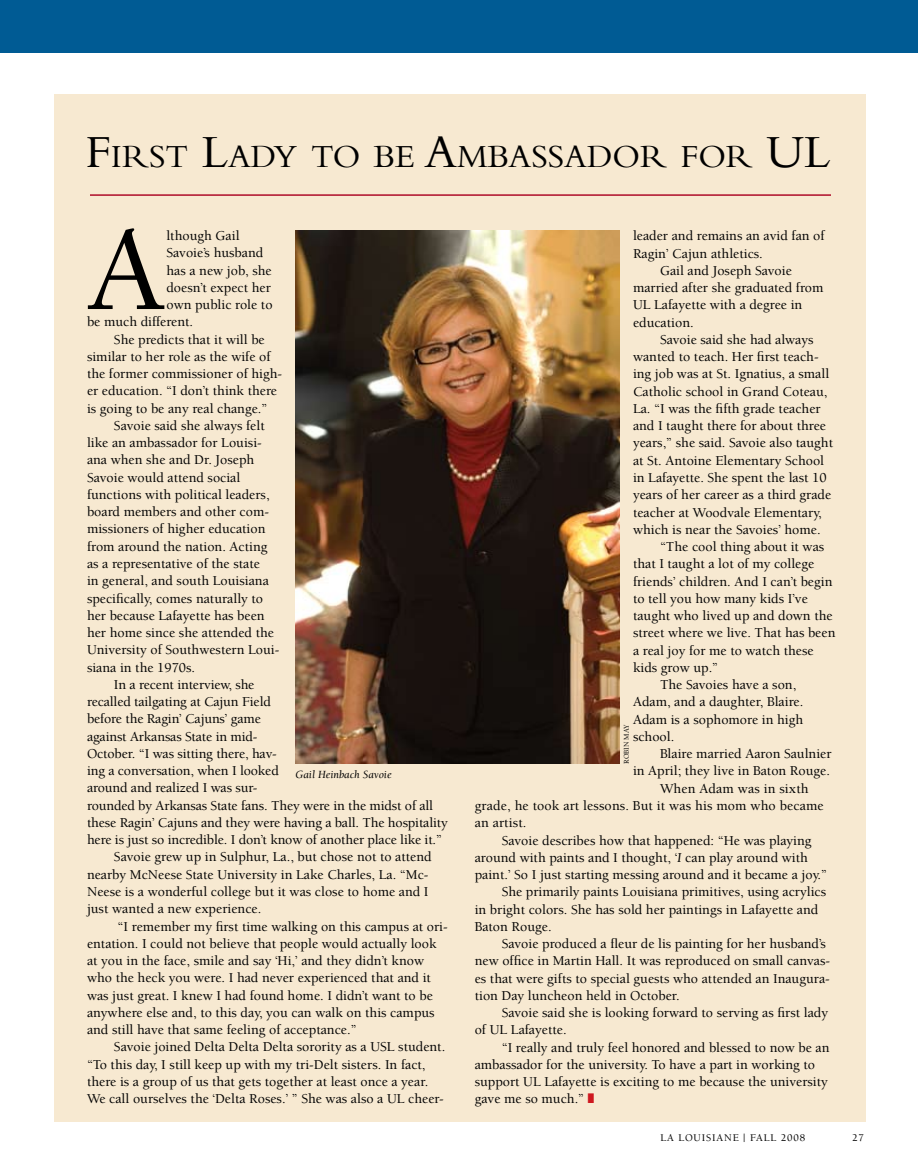
<style>
.page{position:relative;width:918px;height:1175px;background:#fff}
.page>*{position:absolute;margin:0;border:0;box-sizing:border-box;transform-origin:0 0}
.t1{font:500 122.55px "Berkeley";color:#000}
.t2{font:33.6px "Bembo";color:#000}
.t3{font:500 13.95px "Berkeley";color:#000}
.t4{font:italic 11.25px "Berkeley";color:#000}
.t5{font:500 10.5px "Berkeley";letter-spacing:.08em;color:#000}
.t6{font:500 7.5px "Berkeley";color:#000}
.s1{font-size:48px}
.s2{font-weight:400;font-style:italic}
.s3{color:#ce181f}
</style>
<div class="page">
<div style="left:0;top:0;width:918px;height:53px;background:#005b94"></div>
<div style="left:54px;top:94px;width:811px;height:1028px;background:#f7e9d1"></div>
<hr style="left:90px;top:194px;width:741px;height:2px;background:#af0c29">
<img style="left:296px;top:231px;width:324px;height:533px">
<h2 class="t2" style="left:86px;top:137px;width:714px"><span class="s1">F</span>IRST <span class="s1">L</span>ADY TO BE <span class="s1">A</span>MBASSADOR FOR <span class="s1">UL</span></h2>
<h1 class="t1" style="left:87px;top:206px;width:81px">A</h1>
<p class="t3" style="left:166px;top:228px;width:75px">lthough Gail</p>
<p class="t3" style="left:166px;top:245px;width:98px">Savoie’s husband</p>
<p class="t3" style="left:166px;top:263px;width:107px">has a new job, she</p>
<p class="t3" style="left:166px;top:280px;width:106px">doesn’t expect her</p>
<p class="t3" style="left:166px;top:297px;width:108px">own public role to</p>
<p class="t3" style="left:87px;top:314px;width:108px">be much different.</p>
<p class="t3" style="left:114px;top:332px;width:152px">She predicts that it will be</p>
<p class="t3" style="left:87px;top:349px;width:185px">similar to her role as the wife of</p>
<p class="t3" style="left:87px;top:366px;width:197px">the former commissioner of high-</p>
<p class="t3" style="left:87px;top:383px;width:192px">er education. “I don’t think there</p>
<p class="t3" style="left:87px;top:401px;width:182px">is going to be any real change.”</p>
<p class="t3" style="left:114px;top:418px;width:152px">Savoie said she always felt</p>
<p class="t3" style="left:87px;top:435px;width:176px">like an ambassador for Louisi-</p>
<p class="t3" style="left:87px;top:452px;width:169px">ana when she and Dr. Joseph</p>
<p class="t3" style="left:87px;top:470px;width:155px">Savoie would attend social</p>
<p class="t3" style="left:87px;top:487px;width:184px">functions with political leaders,</p>
<p class="t3" style="left:87px;top:504px;width:184px">board members and other com-</p>
<p class="t3" style="left:87px;top:522px;width:180px">missioners of higher education</p>
<p class="t3" style="left:87px;top:539px;width:182px">from around the nation. Acting</p>
<p class="t3" style="left:87px;top:556px;width:174px">as a representative of the state</p>
<p class="t3" style="left:87px;top:573px;width:183px">in general, and south Louisiana</p>
<p class="t3" style="left:87px;top:591px;width:178px">specifically, comes naturally to</p>
<p class="t3" style="left:87px;top:608px;width:179px">her because Lafayette has been</p>
<p class="t3" style="left:87px;top:625px;width:189px">her home since she attended the</p>
<p class="t3" style="left:87px;top:642px;width:194px">University of Southwestern Loui-</p>
<p class="t3" style="left:87px;top:660px;width:110px">siana in the 1970s.</p>
<p class="t3" style="left:114px;top:677px;width:142px">In a recent interview, she</p>
<p class="t3" style="left:87px;top:694px;width:185px">recalled tailgating at Cajun Field</p>
<p class="t3" style="left:87px;top:711px;width:175px">before the Ragin’ Cajuns’ game</p>
<p class="t3" style="left:87px;top:729px;width:172px">against Arkansas State in mid-</p>
<p class="t3" style="left:87px;top:746px;width:191px">October. “I was sitting there, hav-</p>
<p class="t3" style="left:87px;top:763px;width:193px">ing a conversation, when I looked</p>
<p class="t3" style="left:87px;top:780px;width:172px">around and realized I was sur-</p>
<p class="t3" style="left:87px;top:798px;width:348px">rounded by Arkansas State fans. They were in the midst of all</p>
<p class="t3" style="left:87px;top:815px;width:362px">these Ragin’ Cajuns and they were having a ball. The hospitality</p>
<p class="t3" style="left:87px;top:832px;width:357px">here is just so incredible. I don’t know of another place like it.”</p>
<p class="t3" style="left:114px;top:849px;width:319px">Savoie grew up in Sulphur, La., but chose not to attend</p>
<p class="t3" style="left:87px;top:867px;width:343px">nearby McNeese State University in Lake Charles, La. “Mc-</p>
<p class="t3" style="left:87px;top:884px;width:343px">Neese is a wonderful college but it was close to home and I</p>
<p class="t3" style="left:87px;top:901px;width:176px">just wanted a new experience.</p>
<p class="t3" style="left:118px;top:918px;width:332px">“I remember my first time walking on this campus at ori-</p>
<p class="t3" style="left:87px;top:936px;width:351px">entation. I could not believe that people would actually look</p>
<p class="t3" style="left:87px;top:953px;width:339px">at you in the face, smile and say ‘Hi,’ and they didn’t know</p>
<p class="t3" style="left:87px;top:970px;width:345px">who the heck you were. I had never experienced that and it</p>
<p class="t3" style="left:87px;top:987px;width:347px">was just great. I knew I had found home. I didn’t want to be</p>
<p class="t3" style="left:87px;top:1005px;width:349px">anywhere else and, to this day, you can walk on this campus</p>
<p class="t3" style="left:87px;top:1022px;width:271px">and still have that same feeling of acceptance.”</p>
<p class="t3" style="left:114px;top:1039px;width:333px">Savoie joined Delta Delta Delta sorority as a USL student.</p>
<p class="t3" style="left:87px;top:1056px;width:340px">“To this day, I still keep up with my tri-Delt sisters. In fact,</p>
<p class="t3" style="left:87px;top:1074px;width:343px">there is a group of us that gets together at least once a year.</p>
<p class="t3" style="left:87px;top:1091px;width:358px">We call ourselves the ‘Delta Roses.’ ” She was also a UL cheer-</p>
<p class="t4" style="left:296px;top:768px;width:98px">Gail Heinbach Savoie</p>
<p class="t3" style="left:633px;top:228px;width:193px">leader and remains an avid fan of</p>
<p class="t3" style="left:633px;top:246px;width:131px">Ragin’ Cajun athletics.</p>
<p class="t3" style="left:660px;top:263px;width:133px">Gail and Joseph Savoie</p>
<p class="t3" style="left:633px;top:280px;width:192px">married after she graduated from</p>
<p class="t3" style="left:633px;top:297px;width:171px">UL Lafayette with a degree in</p>
<p class="t3" style="left:633px;top:315px;width:62px">education.</p>
<p class="t3" style="left:660px;top:332px;width:155px">Savoie said she had always</p>
<p class="t3" style="left:633px;top:349px;width:187px">wanted to teach. Her first teach-</p>
<p class="t3" style="left:633px;top:367px;width:198px">ing job was at St. Ignatius, a small</p>
<p class="t3" style="left:633px;top:384px;width:196px">Catholic school in Grand Coteau,</p>
<p class="t3" style="left:633px;top:401px;width:189px">La. “I was the fifth grade teacher</p>
<p class="t3" style="left:633px;top:418px;width:195px">and I taught there for about three</p>
<p class="t3" style="left:633px;top:436px;width:202px">years,” she said. Savoie also taught</p>
<p class="t3" style="left:633px;top:453px;width:193px">at St. Antoine Elementary School</p>
<p class="t3" style="left:633px;top:470px;width:195px">in Lafayette. She spent the last 10</p>
<p class="t3" style="left:633px;top:487px;width:200px">years of her career as a third grade</p>
<p class="t3" style="left:633px;top:505px;width:190px">teacher at Woodvale Elementary,</p>
<p class="t3" style="left:633px;top:522px;width:189px">which is near the Savoies’ home.</p>
<p class="t3" style="left:660px;top:539px;width:166px">“The cool thing about it was</p>
<p class="t3" style="left:633px;top:556px;width:183px">that I taught a lot of my college</p>
<p class="t3" style="left:633px;top:574px;width:201px">friends’ children. And I can’t begin</p>
<p class="t3" style="left:633px;top:591px;width:176px">to tell you how many kids I’ve</p>
<p class="t3" style="left:633px;top:608px;width:201px">taught who lived up and down the</p>
<p class="t3" style="left:633px;top:625px;width:204px">street where we live. That has been</p>
<p class="t3" style="left:633px;top:643px;width:182px">a real joy for me to watch these</p>
<p class="t3" style="left:633px;top:660px;width:87px">kids grow up.”</p>
<p class="t3" style="left:660px;top:677px;width:138px">The Savoies have a son,</p>
<p class="t3" style="left:633px;top:694px;width:172px">Adam, and a daughter, Blaire.</p>
<p class="t3" style="left:633px;top:712px;width:172px">Adam is a sophomore in high</p>
<p class="t3" style="left:633px;top:729px;width:43px">school.</p>
<p class="t3" style="left:660px;top:746px;width:173px">Blaire married Aaron Saulnier</p>
<p class="t3" style="left:633px;top:763px;width:199px">in April; they live in Baton Rouge.</p>
<p class="t3" style="left:660px;top:781px;width:150px">When Adam was in sixth</p>
<p class="t3" style="left:475px;top:798px;width:351px">grade, he took art lessons. But it was his mom who became</p>
<p class="t3" style="left:475px;top:815px;width:53px">an artist.</p>
<p class="t3" style="left:502px;top:832px;width:311px">Savoie describes how that happened: “He was playing</p>
<p class="t3" style="left:475px;top:850px;width:335px">around with paints and I thought, ‘<span class="s2">I</span> can play around with</p>
<p class="t3" style="left:475px;top:867px;width:354px">paint.’ So I just starting messing around and it became a joy.”</p>
<p class="t3" style="left:502px;top:884px;width:326px">She primarily paints Louisiana primitives, using acrylics</p>
<p class="t3" style="left:475px;top:901px;width:345px">in bright colors. She has sold her paintings in Lafayette and</p>
<p class="t3" style="left:475px;top:919px;width:78px">Baton Rouge.</p>
<p class="t3" style="left:502px;top:936px;width:326px">Savoie produced a fleur de lis painting for her husband’s</p>
<p class="t3" style="left:475px;top:953px;width:357px">new office in Martin Hall. It was reproduced on small canvas-</p>
<p class="t3" style="left:475px;top:970px;width:357px">es that were gifts to special guests who attended an Inaugura-</p>
<p class="t3" style="left:475px;top:988px;width:207px">tion Day luncheon held in October.</p>
<p class="t3" style="left:502px;top:1005px;width:328px">Savoie said she is looking forward to serving as first lady</p>
<p class="t3" style="left:475px;top:1022px;width:93px">of UL Lafayette.</p>
<p class="t3" style="left:502px;top:1039px;width:329px">“I really and truly feel honored and blessed to now be an</p>
<p class="t3" style="left:475px;top:1057px;width:342px">ambassador for the university. To have a part in working to</p>
<p class="t3" style="left:475px;top:1074px;width:355px">support UL Lafayette is exciting to me because the university</p>
<p class="t3" style="left:475px;top:1091px;width:121px">gave me so much.” <span class="s3">■</span></p>
<p class="t6" style="left:623px;top:763px;width:40px;rotate:-90deg">Robin May</p>
<p class="t5" style="left:660px;top:1131px;width:146px">LA LOUISIANE | FALL 2008</p>
<p class="t5" style="left:852px;top:1131px;width:13px">27</p>
</div>
